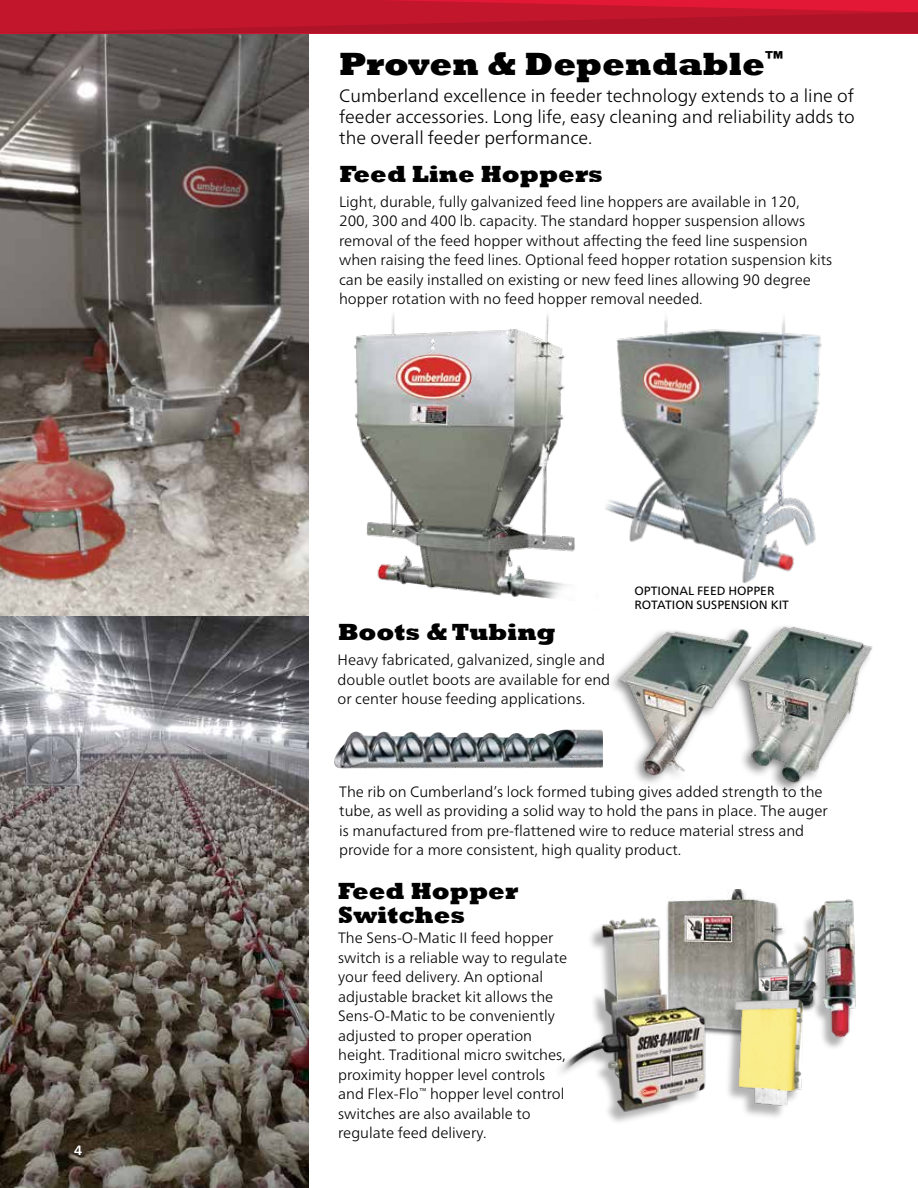
<style>
.page{position:relative;width:918px;height:1188px;background:#fff}
.page>*{position:absolute;margin:0;border:0;box-sizing:border-box;transform-origin:0 0}
.t1{font:800 33px "Rockwell";color:#000}
.t2{font:800 24px/24px "Rockwell";color:#000}
.t3{font:300 18px/21px "Frutiger Neue LTW1 G";color:#000;text-align:justify}
.t4{font:300 15px/19.5px "Frutiger Neue LTW1 G";color:#000}
.t5{font:700 13.5px "Frutiger Neue LTW1 G";color:#fff}
.t6{font:12px/13.5px "Frutiger Neue LTW1 G";color:#000}
</style>
<div class="page">
<img style="left:668px;top:889px;width:101px;height:34px">
<img style="left:0;top:33px;width:309px;height:583px">
<img style="left:769px;top:899px;width:87px;height:148px">
<img style="left:560px;top:902px;width:178px;height:220px">
<img style="left:354px;top:314px;width:221px;height:285px">
<img style="left:612px;top:634px;width:45px;height:149px">
<img style="left:605px;top:318px;width:217px;height:265px">
<img style="left:657px;top:626px;width:216px;height:165px">
<div style="left:721px;top:942px;width:81px;height:178px;background:#000;opacity:.3"></div>
<img style="left:724px;top:923px;width:91px;height:199px">
<img style="left:334px;top:730px;width:269px;height:39px">
<img style="left:0;top:616px;width:309px;height:572px">
<svg style="left:0;top:0;width:918px;height:33px;background:#bf152b"></svg>
<p class="t5" style="left:74px;top:1142px;width:10px">4</p>
<h1 class="t1" style="left:339px;top:45px;width:446px">Proven &amp; Dependable<sup>™</sup></h1>
<p class="t3" style="left:339px;top:85px;width:517px">Cumberland excellence in feeder technology extends to a line of feeder accessories. Long life, easy cleaning and reliability adds to the overall feeder performance.</p>
<h2 class="t2" style="left:340px;top:162px;width:265px">Feed Line Hoppers</h2>
<p class="t4" style="left:339px;top:192px;width:495px">Light, durable, fully galvanized feed line hoppers are available in 120, 200, 300 and 400 lb. capacity. The standard hopper suspension allows removal of the feed hopper without affecting the feed line suspension when raising the feed lines. Optional feed hopper rotation suspension kits can be easily installed on existing or new feed lines allowing 90 degree hopper rotation with no feed hopper removal needed.</p>
<h2 class="t2" style="left:338px;top:620px;width:219px">Boots &amp; Tubing</h2>
<p class="t4" style="left:338px;top:650px;width:274px">Heavy fabricated, galvanized, single and double outlet boots are available for end or center house feeding applications.</p>
<p class="t6" style="left:634px;top:584px;width:156px">OPTIONAL FEED HOPPER<br>ROTATION SUSPENSION KIT</p>
<p class="t4" style="left:339px;top:782px;width:490px">The rib on Cumberland’s lock formed tubing gives added strength to the tube, as well as providing a solid way to hold the pans in place. The auger is manufactured from pre-flattened wire to reduce material stress and provide for a more consistent, high quality product.</p>
<h2 class="t2" style="left:338px;top:880px;width:181px">Feed Hopper<br>Switches</h2>
<p class="t4" style="left:338px;top:928px;width:231px">The Sens-O-Matic II feed hopper switch is a reliable way to regulate your feed delivery. An optional adjustable bracket kit allows the<br>Sens-O-Matic to be conveniently adjusted to proper operation height. Traditional micro switches, proximity hopper level controls and Flex-Flo<sup>™</sup> hopper level control switches are also available to regulate feed delivery.</p>
</div>
